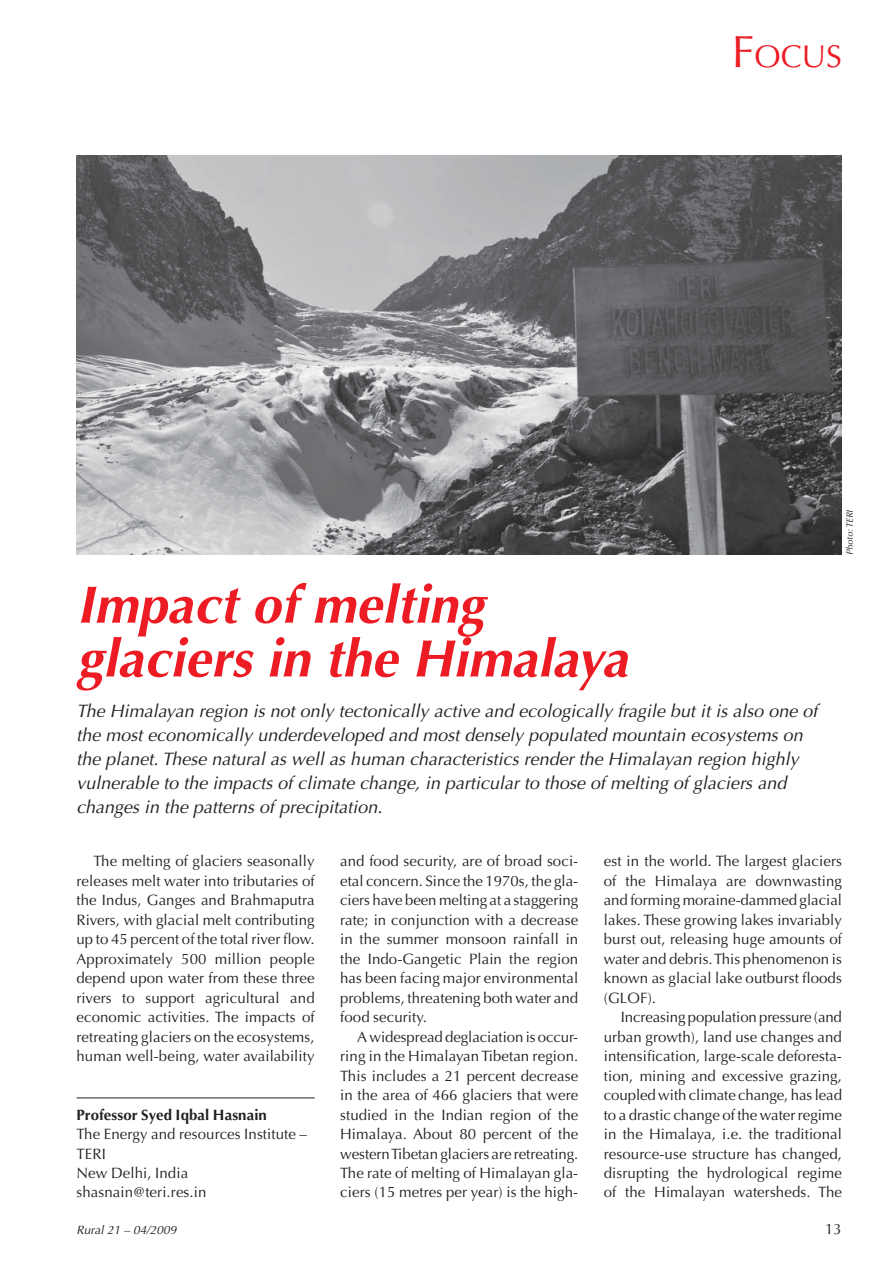
<style>
.page{position:relative;width:893px;height:1263px;background:#fff}
.page>*{position:absolute;margin:0;border:0;box-sizing:border-box;transform-origin:0 0}
.t1{font:italic 700 52.5px/53.7px "Optima";color:#ed1c24}
.t2{font:31.5px "Optima";color:#ed1c24}
.t3{font:italic 18px/24px "Optima";color:#231f20}
.t4{font:15px/19.5px "Optima";letter-spacing:.005em;color:#231f20;text-align:justify}
.t5{font:700 15px "Optima";letter-spacing:.005em;color:#231f20}
.t6{font:italic 12px "Optima";color:#231f20}
.t7{font:italic 9px "Optima";color:#231f20}
.s1{font-size:45px}
</style>
<div class="page">
<hr style="left:77px;top:1097px;width:238px;height:1px;background:#231f20">
<img style="left:77px;top:155px;width:765px;height:400px">
<h2 class="t2" style="left:732px;top:43px;width:112px"><span class="s1">F</span>OCUS</h2>
<h1 class="t1" style="left:77px;top:583px;width:553px">Impact of melting glaciers in the Himalaya</h1>
<p class="t3" style="left:77px;top:701px;width:742px">The Himalayan region is not only tectonically active and ecologically fragile but it is also one of the most economically underdeveloped and most densely populated mountain ecosystems on the planet. These natural as well as human characteristics render the Himalayan region highly vulnerable to the impacts of climate change, in particular to those of melting of glaciers and changes in the patterns of precipitation.</p>
<p class="t7" style="left:846px;top:555px;width:46px;rotate:-90deg">Photo: TERI</p>
<p class="t4" style="left:77px;top:853px;width:240px;text-indent:17px">The melting of glaciers seasonally releases melt water into tributaries of the Indus, Ganges and Brahmaputra Rivers, with glacial melt contributing up to 45 percent of the total river flow.<br>Approximately 500 million people depend upon water from these three rivers to support agricultural and economic activities. The impacts of retreating glaciers on the ecosystems, human well-being, water availability</p>
<p class="t4" style="left:340px;top:853px;width:240px">and food security, are of broad soci&shy;etal concern. Since the 1970s, the gla&shy;ciers have been melting at a staggering rate; in conjunction with a decrease in the summer monsoon rainfall in the Indo-Gangetic Plain the region has been facing major environmental problems, threatening both water and food security.</p>
<p class="t4" style="left:340px;top:1028px;width:240px;text-indent:17px">A widespread deglaciation is occur&shy;ring in the Himalayan Tibetan region.<br>This includes a 21 percent decrease in the area of 466 glaciers that were studied in the Indian region of the Himalaya. About 80 percent of the western Tibetan glaciers are retreating.<br>The rate of melting of Himalayan gla&shy;ciers (15 metres per year) is the high-</p>
<p class="t5" style="left:77px;top:1108px;width:192px">Professor Syed Iqbal Hasnain</p>
<p class="t4" style="left:77px;top:1126px;width:232px;text-align:left">The Energy and resources Institute –<br>TERI<br>New Delhi, India shasnain@teri.res.in</p>
<p class="t4" style="left:604px;top:853px;width:240px">est in the world. The largest glaciers of the Himalaya are downwasting and forming moraine-dammed glacial lakes. These growing lakes invariably burst out, releasing huge amounts of water and debris. This phenomenon is known as glacial lake outburst floods (GLOF).</p>
<p class="t4" style="left:604px;top:1009px;width:240px;text-indent:17px">Increasing population pressure (and urban growth), land use changes and intensification, large-scale deforesta&shy;tion, mining and excessive grazing, coupled with climate change, has lead to a drastic change of the water regime in the Himalaya, i.e. the traditional resource-use structure has changed, disrupting the hydrological regime of the Himalayan watersheds. The</p>
<p class="t6" style="left:77px;top:1224px;width:101px">Rural 21 – 04/2009</p>
<p class="t4" style="left:825px;top:1220px;width:18px">13</p>
</div>
